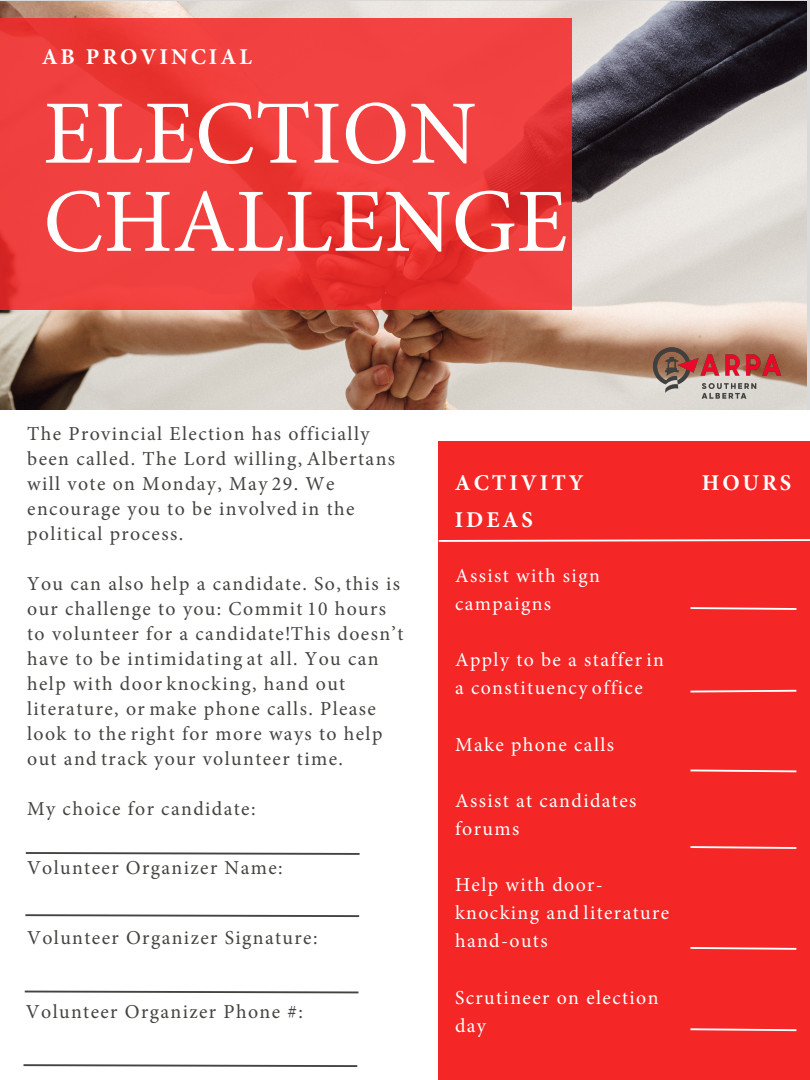
<style>
.page{position:relative;width:810px;height:1080px;background:#fff}
.page>*{position:absolute;margin:0;border:0;box-sizing:border-box;transform-origin:0 0}
.t1{font:90.56px/88.2px "Minion Pro";color:#fff}
.t2{font:700 22.62px/37.1px "Minion Pro";letter-spacing:.13em;color:#fff}
.t3{font:19.81px/25px "Minion Pro";letter-spacing:.07em;color:#41443f}
.t4{font:19.81px/28.1px "Minion Pro";letter-spacing:.07em;color:#fff}
</style>
<div class="page">
<div style="left:439px;top:442px;width:371px;height:638px;background:#f42626"></div>
<img style="left:0;top:2px;width:806px;height:407px">
<svg style="left:0;top:18px;width:571px;height:291px;background:#ed3c3a"></svg>
<svg style="left:690px;top:607px;width:107px;height:3px"></svg>
<svg style="left:690px;top:769px;width:107px;height:4px"></svg>
<svg style="left:690px;top:689px;width:107px;height:4px"></svg>
<svg style="left:690px;top:846px;width:107px;height:3px"></svg>
<svg style="left:690px;top:947px;width:107px;height:3px"></svg>
<svg style="left:690px;top:1028px;width:107px;height:4px"></svg>
<svg style="left:438px;top:538px;width:372px;height:5px"></svg>
<svg style="left:25px;top:852px;width:335px;height:3px"></svg>
<img style="left:640px;top:340px;width:155px;height:62px">
<svg style="left:25px;top:914px;width:335px;height:3px"></svg>
<svg style="left:24px;top:990px;width:335px;height:4px"></svg>
<svg style="left:23px;top:1064px;width:335px;height:3px"></svg>
<p class="t2" style="left:42px;top:38px;width:212px">AB PROVINCIAL</p>
<h1 class="t1" style="left:43px;top:87px;width:526px">ELECTION<br>CHALLENGE</h1>
<p class="t3" style="left:27px;top:420px;width:369px">The Provincial Election has officially been called. The Lord willing, Albertans will vote on Monday, May 29. We encourage you to be involved in the political process.</p>
<p class="t3" style="left:27px;top:570px;width:378px">You can also help a candidate. So, this is our challenge to you: Commit 10 hours to volunteer for a candidate!This doesn’t have to be intimidating at all. You can help with door knocking, hand out literature, or make phone calls. Please look to the right for more ways to help out and track your volunteer time.</p>
<p class="t3" style="left:27px;top:796px;width:230px">My choice for candidate:</p>
<p class="t3" style="left:27px;top:855px;width:257px">Volunteer Organizer Name:</p>
<p class="t3" style="left:27px;top:925px;width:292px">Volunteer Organizer Signature:</p>
<p class="t3" style="left:26px;top:998px;width:278px">Volunteer Organizer Phone #:</p>
<p class="t2" style="left:455px;top:464px;width:130px">ACTIVITY<br>IDEAS</p>
<p class="t2" style="left:702px;top:464px;width:91px">HOURS</p>
<p class="t4" style="left:455px;top:561px;width:146px">Assist with sign campaigns</p>
<p class="t4" style="left:455px;top:645px;width:211px">Apply to be a staffer in a constituency office</p>
<p class="t4" style="left:455px;top:730px;width:161px">Make phone calls</p>
<p class="t4" style="left:455px;top:786px;width:183px">Assist at candidates forums</p>
<p class="t4" style="left:455px;top:870px;width:216px">Help with door&shy;knocking and literature hand-outs</p>
<p class="t4" style="left:455px;top:983px;width:205px">Scrutineer on election day</p>
</div>
